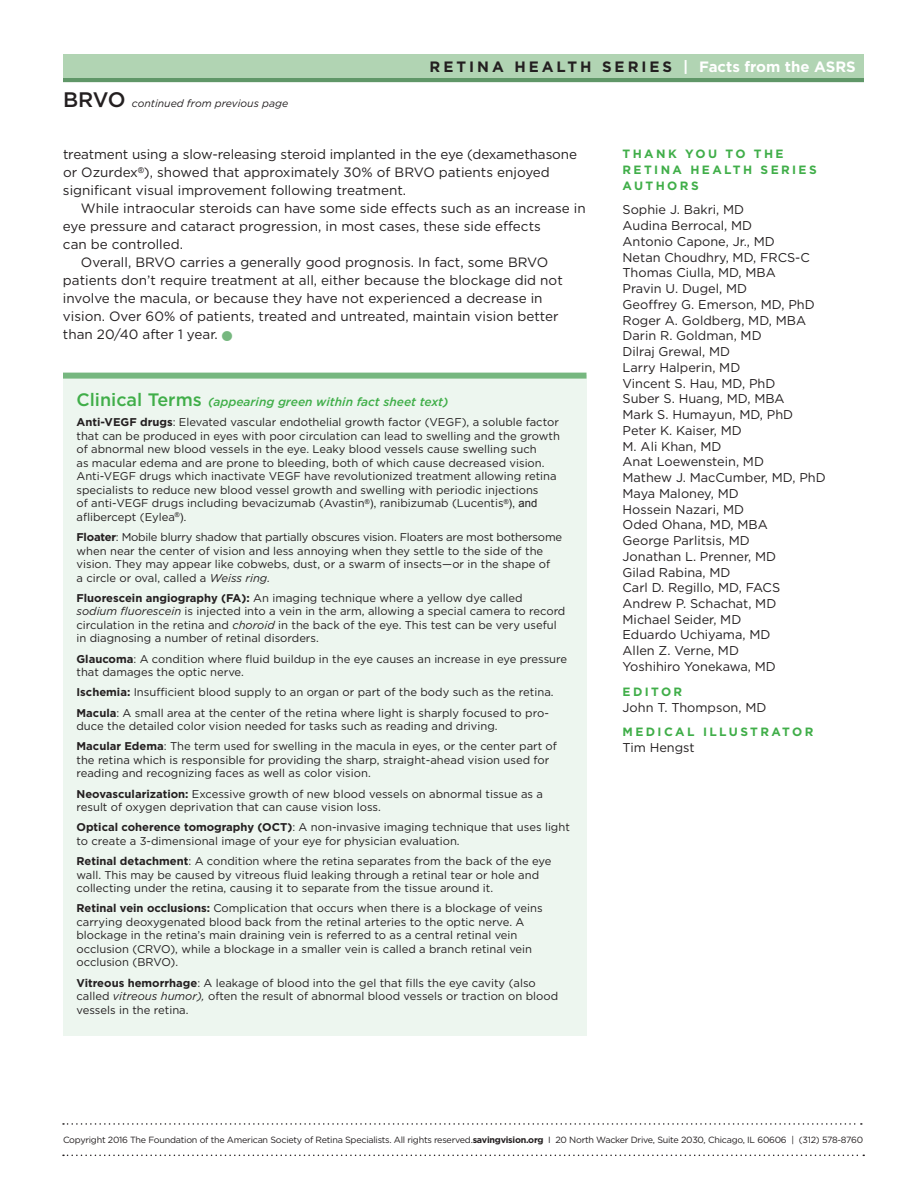
<style>
.page{position:relative;width:918px;height:1188px;background:#fff}
.page>*{position:absolute;margin:0;border:0;box-sizing:border-box;transform-origin:0 0}
.t1{font:700 15px "Gotham";letter-spacing:.2em;color:#231f20}
.t2{font:13.5px/18px "Gotham";color:#231f20}
.t3{font:12.75px/15.8px "Gotham";color:#231f20}
.t4{font:700 12px/15.8px "Gotham";letter-spacing:.2em;color:#40ae49}
.t5{font:italic 500 12px "Gotham";color:#40ae49}
.t6{font:11.25px/13.5px "Gotham";color:#231f20}
.t7{font:italic 10.5px "Gotham";color:#231f20}
.t8{font:9px "Gotham";letter-spacing:-.025em;color:#231f20}
.s1{font-weight:500;font-style:normal;font-size:21px}
.s2{color:#fff}
.s3{font-style:normal;font-size:18px}
.s4{font-weight:700}
.s5{font-family:"Arial"}
.s6{font-style:italic}
</style>
<div class="page">
<hr style="left:63px;top:78px;width:801px;height:4px;background:#609768">
<div style="left:63px;top:54px;width:801px;height:24px;background:#b1d4b3"></div>
<svg style="left:63px;top:1123px;width:799px;height:2px"></svg>
<svg style="left:63px;top:1155px;width:801px;height:1px"></svg>
<div style="left:63px;top:376px;width:523px;height:660px;background:#edf6ef"></div>
<div style="left:63px;top:373px;width:523px;height:6px;background:#76b77f"></div>
<p class="t7" style="left:63px;top:96px;width:227px"><span class="s1">BRVO</span> continued from previous page</p>
<h1 class="t1" style="left:429px;top:57px;width:428px">RETINA HEALTH SERIES <span class="s2">| Factsfrom the ASRS</span></h1>
<p class="t2" style="left:63px;top:145px;width:516px">treatment using a slow-releasing steroid implanted in the eye (dexamethasone or Ozurdex<sup>®</sup>), showed that approximately 30% of BRVO patients enjoyed significant visual improvement following treatment.</p>
<p class="t2" style="left:81px;top:199px;width:506px">While intraocular steroids can have some side effects such as an increase in</p>
<p class="t2" style="left:63px;top:217px;width:479px">eye pressure and cataract progression, in most cases, these side effects</p>
<p class="t2" style="left:63px;top:235px;width:122px">can be controlled.</p>
<p class="t2" style="left:81px;top:253px;width:469px">Overall, BRVO carries a generally good prognosis. In fact, some BRVO</p>
<p class="t2" style="left:63px;top:271px;width:501px">patients don’t require treatment at all, either because the blockage did not</p>
<p class="t2" style="left:63px;top:289px;width:481px">involve the macula, or because they have not experienced a decrease in</p>
<p class="t2" style="left:63px;top:307px;width:497px">vision. Over 60% of patients, treated and untreated, maintain vision better</p>
<p class="t2" style="left:63px;top:325px;width:156px">than 20/40 after 1 year.</p>
<p class="t5" style="left:76px;top:394px;width:373px"><span class="s3">Clinical Terms</span> (appearing green within fact sheet text)</p>
<p class="t6" style="left:76px;top:415px;width:485px"><span class="s4">Anti-VEGF drugs</span>: Elevated vascular endothelial growth factor (VEGF), a soluble factor that can be produced in eyes with poor circulation can lead to swelling and the growth of abnormal new blood vessels in the eye. Leaky blood vessels cause swelling such<br>as macular edema and are prone to bleeding, both of which cause decreased vision.<br>Anti-VEGF drugs which inactivate VEGF have revolutionized treatment allowing retina specialists to reduce new blood vessel growth and swelling with periodic injections<br>of anti-VEGF drugs including bevacizumab (Avastin<sup>®</sup><span class="s5">),</span> ranibizumab (Lucentis<sup>®</sup><span class="s5">), and </span>aflibercept (Eylea<sup>®</sup><span class="s5">).</span></p>
<p class="t6" style="left:77px;top:530px;width:487px"><span class="s4">Floater</span>: Mobile blurry shadow that partially obscures vision. Floaters are most bothersome when near the center of vision and less annoying when they settle to the side of the vision. They may appear like cobwebs, dust, or a swarm of insects—or in the shape of<br>a circle or oval, called a <span class="s6">Weiss ring.</span></p>
<p class="t6" style="left:77px;top:591px;width:490px"><span class="s4">Fluorescein angiography (FA):</span> An imaging technique where a yellow dye called <span class="s6">sodium fluorescein</span> is injected into a vein in the arm, allowing a special camera to record circulation in the retina and <span class="s6">choroid</span> in the back of the eye. This test can be very useful in diagnosing a number of retinal disorders.</p>
<p class="t6" style="left:77px;top:652px;width:492px"><span class="s4">Glaucoma</span>: A condition where fluid buildup in the eye causes an increase in eye pressure that damages the optic nerve.</p>
<p class="t6" style="left:77px;top:682px;width:479px;line-height:20.2px"><span class="s4">Ischemia:</span> Insufficient blood supply to an organ or part of the body such as the retina.<br><span class="s4">Macula</span>: A small area at the center of the retina where light is sharply focused to pro-</p>
<p class="t6" style="left:77px;top:716px;width:482px;line-height:20.2px">duce the detailed color vision needed for tasks such as reading and driving.<br><span class="s4">Macular Edema</span>: The term used for swelling in the macula in eyes, or the center part of</p>
<p class="t6" style="left:77px;top:753px;width:474px">the retina which is responsible for providing the sharp, straight-ahead vision used for reading and recognizing faces as well as color vision.</p>
<p class="t6" style="left:77px;top:787px;width:468px"><span class="s4">Neovascularization:</span> Excessive growth of new blood vessels on abnormal tissue as a result of oxygen deprivation that can cause vision loss.</p>
<p class="t6" style="left:77px;top:820px;width:495px"><span class="s4">Optical coherence tomography (OCT)</span>: A non-invasive imaging technique that uses light to create a 3-dimensional image of your eye for physician evaluation.</p>
<p class="t6" style="left:77px;top:854px;width:476px"><span class="s4">Retinal detachment</span>: A condition where the retina separates from the back of the eye wall. This may be caused by vitreous fluid leaking through a retinal tear or hole and collecting under the retina, causing it to separate from the tissue around it.</p>
<p class="t6" style="left:77px;top:901px;width:468px"><span class="s4">Retinal vein occlusions:</span> Complication that occurs when there is a blockage of veins carrying deoxygenated blood back from the retinal arteries to the optic nerve. A blockage in the retina’s main draining vein is referred to as a central retinal vein occlusion (CRVO), while a blockage in a smaller vein is called a branch retinal vein occlusion (BRVO).</p>
<p class="t6" style="left:77px;top:976px;width:483px"><span class="s4">Vitreous hemorrhage</span>: A leakage of blood into the gel that fills the eye cavity (also called <span class="s6">vitreous humor),</span> often the result of abnormal blood vessels or traction on blood vessels in the retina.</p>
<p class="t4" style="left:623px;top:146px;width:196px">THANK YOU TO THE<br>RETINA HEALTH SERIES<br>AUTHORS</p>
<p class="t3" style="left:623px;top:202px;width:205px">Sophie J. Bakri, MD<br>Audina Berrocal, MD<br>Antonio Capone, Jr., MD<br>Netan Choudhry, MD, FRCS-C<br>Thomas Ciulla, MD, MBA<br>Pravin U. Dugel, MD<br>Geoffrey G. Emerson, MD, PhD<br>Roger A. Goldberg, MD, MBA<br>Darin R. Goldman, MD<br>Dilraj Grewal, MD<br>Larry Halperin, MD<br>Vincent S. Hau, MD, PhD<br>Suber S. Huang, MD, MBA<br>Mark S. Humayun, MD, PhD<br>Peter K. Kaiser, MD<br>M. Ali Khan, MD<br>Anat Loewenstein, MD<br>Mathew J. MacCumber, MD, PhD<br>Maya Maloney, MD<br>Hossein Nazari, MD<br>Oded Ohana, MD, MBA<br>George Parlitsis, MD<br>Jonathan L. Prenner, MD<br>Gilad Rabina, MD<br>Carl D. Regillo, MD, FACS<br>Andrew P. Schachat, MD<br>Michael Seider, MD<br>Eduardo Uchiyama, MD<br>Allen Z. Verne, MD<br>Yoshihiro Yonekawa, MD</p>
<p class="t4" style="left:623px;top:684px;width:61px">EDITOR</p>
<p class="t3" style="left:623px;top:699px;width:145px">John T. Thompson, MD</p>
<p class="t4" style="left:623px;top:724px;width:192px">MEDICAL ILLUSTRATOR</p>
<p class="t3" style="left:623px;top:739px;width:74px">Tim Hengst</p>
<p class="t8" style="left:63px;top:1134px;width:802px">Copyright 2016 The Foundation of the American Society of Retina Specialists. All rights reserved.<span class="s4">savingvision.org</span> I 20 North Wacker Drive, Suite 2030, Chicago, IL 60606 | (312) 578-8760</p>
</div>
